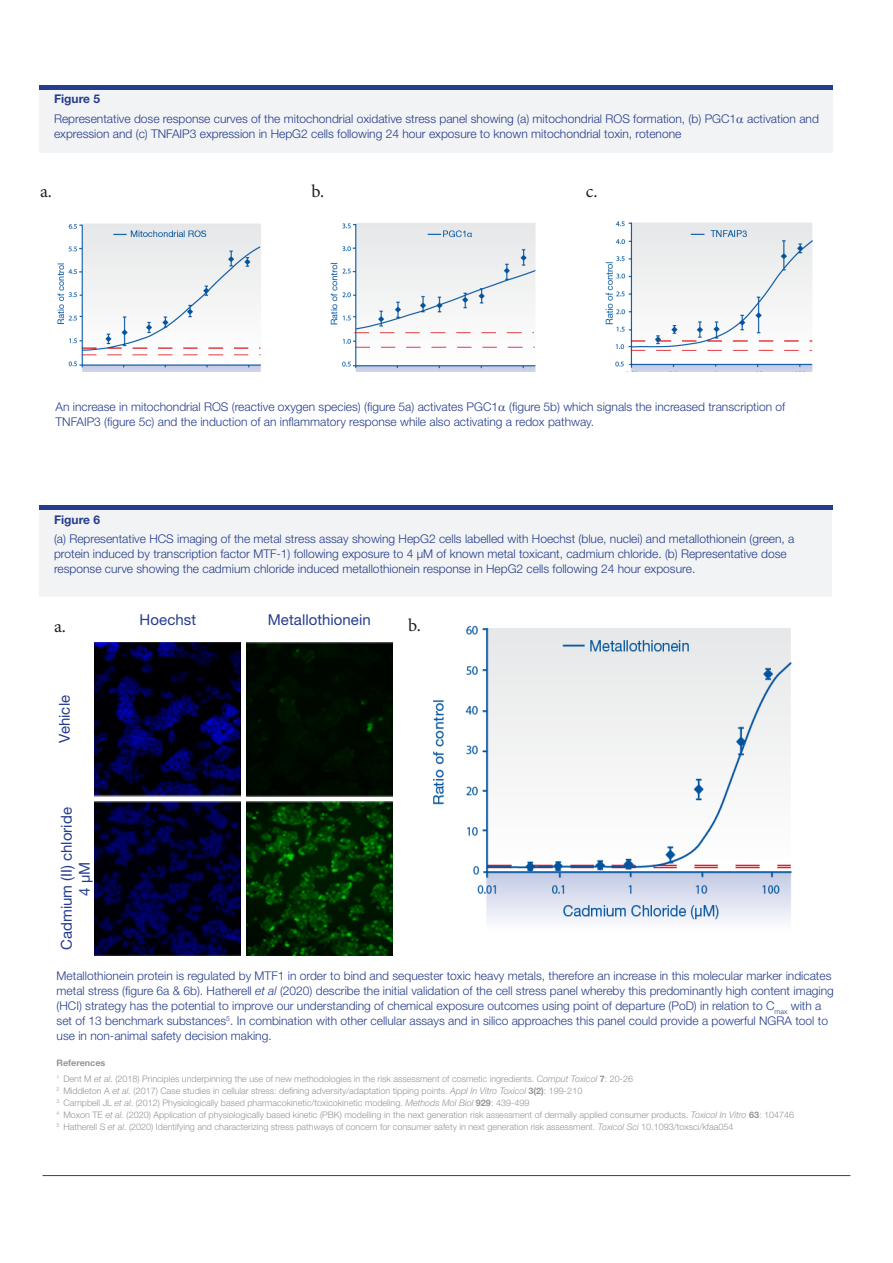
<style>
.page{position:relative;width:893px;height:1263px;background:#fff}
.page>*{position:absolute;margin:0;border:0;box-sizing:border-box;transform-origin:0 0}
.t1{font:18px "Minion Pro";color:#231f20}
.t2{font:15px "Helvetica Neue LT Std";color:#253d8d}
.t3{font:300 12px/15px "Helvetica Neue LT Std";color:#253d8d}
.t4{font:300 12px/15px "Helvetica Neue LT Std";color:#253e8b}
.t5{font:700 12px "Helvetica Neue LT Std";color:#253d8d}
.t6{font:300 9px "Helvetica Neue LT Std";color:#939598}
.t7{font:700 9px "Helvetica Neue LT Std";color:#939598}
.s1{font-style:italic}
.s2{font-weight:700}
</style>
<div class="page">
<hr style="left:43px;top:1175px;width:807px;height:1px;background:#253d8d">
<div style="left:39px;top:90px;width:794px;height:63px;background:#f2f3f4"></div>
<div style="left:39px;top:510px;width:793px;height:87px;background:#f2f3f4"></div>
<div style="left:39px;top:505px;width:794px;height:5px;background:#253d8d"></div>
<div style="left:39px;top:85px;width:794px;height:5px;background:#253d8d"></div>
<img style="left:57px;top:223px;width:204px;height:148px">
<img style="left:330px;top:223px;width:206px;height:148px">
<img style="left:605px;top:221px;width:208px;height:150px">
<img style="left:94px;top:642px;width:147px;height:154px">
<img style="left:246px;top:642px;width:147px;height:154px">
<img style="left:94px;top:801px;width:147px;height:154px">
<img style="left:246px;top:801px;width:147px;height:154px">
<img style="left:433px;top:626px;width:359px;height:295px">
<p class="t5" style="left:54px;top:92px;width:48px">Figure 5</p>
<p class="t3" style="left:54px;top:111px;width:766px">Representative dose response curves of the mitochondrial oxidative stress panel showing (a) mitochondrial ROS formation, (b) PGC1 activation and expression and (c) TNFAIP3 expression in HepG2 cells following 24 hour exposure to known mitochondrial toxin, rotenone</p>
<p class="t1" style="left:40px;top:179px;width:14px">a.</p>
<p class="t1" style="left:312px;top:179px;width:14px">b.</p>
<p class="t1" style="left:586px;top:179px;width:13px">c.</p>
<p class="t3" style="left:56px;top:399px;width:731px">An increase in mitochondrial ROS (reactive oxygen species) (figure 5a) activates PGC1 (figure 5b) which signals the increased transcription of<br>TNFAIP3 (figure 5c) and the induction of an inflammatory response while also activating a redox pathway.</p>
<p class="t5" style="left:54px;top:512px;width:48px">Figure 6</p>
<p class="t3" style="left:54px;top:531px;width:742px">(a) Representative HCS imaging of the metal stress assay showing HepG2 cells labelled with Hoechst (blue, nuclei) and metallothionein (green, a protein induced by transcription factor MTF-1) following exposure to 4 µM of known metal toxicant, cadmium chloride. (b) Representative dose response curve showing the cadmium chloride induced metallothionein response in HepG2 cells following 24 hour exposure.</p>
<p class="t2" style="left:139px;top:611px;width:58px">Hoechst</p>
<p class="t2" style="left:268px;top:611px;width:104px">Metallothionein</p>
<p class="t1" style="left:54px;top:614px;width:14px">a.</p>
<p class="t1" style="left:408px;top:613px;width:14px">b.</p>
<p class="t2" style="left:56px;top:742px;width:49px;rotate:-90deg">Vehicle</p>
<p class="t2" style="left:57px;top:950px;width:144px;rotate:-90deg">Cadmium (II) chloride</p>
<p class="t2" style="left:75px;top:896px;width:35px;rotate:-90deg">4 µM</p>
<p class="t4" style="left:57px;top:968px;width:779px">Metallothionein protein is regulated by MTF1 in order to bind and sequester toxic heavy metals, therefore an increase in this molecular marker indicates metal stress (figure 6a &amp; 6b). Hatherell <span class="s1">et al</span> (2020) describe the initial validation of the cell stress panel whereby this predominantly high content imaging (HCI) strategy has the potential to improve our understanding of chemical exposure outcomes using point of departure (PoD) in relation to C<sub>max</sub> with a set of 13 benchmark substances<sup>5</sup>. In combination with other cellular assays and in silico approaches this panel could provide a powerful NGRA tool to use in non-animal safety decision making.</p>
<p class="t7" style="left:57px;top:1057px;width:50px">References</p>
<p class="t6" style="left:57px;top:1073px;width:578px"><sup>1</sup> Dent M <span class="s1">et al</span>. (2018) Principles underpinning the use of new methodologies in the risk assessment of cosmetic ingredients. <span class="s1">Comput Toxicol</span> <span class="s2">7</span>: 20-26</p>
<p class="t6" style="left:57px;top:1085px;width:527px"><sup>2</sup> Middleton A <span class="s1">et al.</span> (2017) Case studies in cellular stress: defining adversity/adaptation tipping points. <span class="s1">Appl In Vitro Toxicol</span> <span class="s2">3(2)</span>: 199-210</p>
<p class="t6" style="left:57px;top:1097px;width:474px"><sup>3</sup> Campbell JL <span class="s1">et al</span>. (2012) Physiologically based pharmacokinetic/toxicokinetic modeling. <span class="s1">Methods Mol Biol</span> <span class="s2">929</span>: 439-499</p>
<p class="t6" style="left:57px;top:1109px;width:739px"><sup>4</sup> Moxon TE <span class="s1">et al.</span> (2020) Application of physiologically based kinetic (PBK) modelling in the next generation risk assessment of dermally applied consumer products. <span class="s1">Toxicol In Vitro</span> <span class="s2">63</span>: 104746</p>
<p class="t6" style="left:57px;top:1121px;width:678px"><sup>5</sup> Hatherell S <span class="s1">et al</span>. (2020) Identifying and characterizing stress pathways of concern for consumer safety in next generation risk assessment. <span class="s1">Toxicol Sci</span> 10.1093/toxsci/kfaa054</p>
</div>
